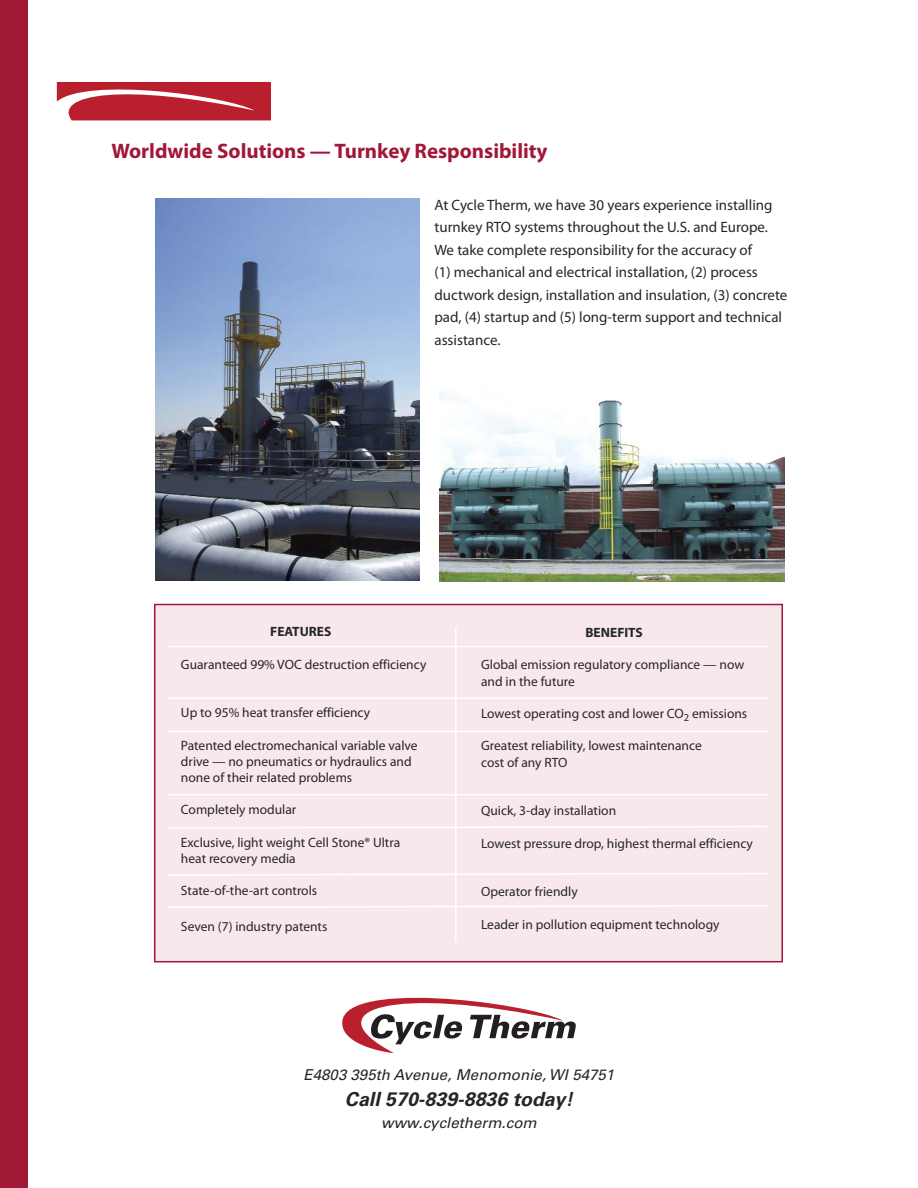
<style>
.page{position:relative;width:918px;height:1188px;background:#fff}
.page>*{position:absolute;margin:0;border:0;box-sizing:border-box;transform-origin:0 0}
.t1{font:700 21px "Myriad Pro";color:#a11837}
.t2{font:italic 700 19.5px "Univers";color:#272627}
.t3{font:15px/22.5px "Myriad Pro";color:#272627}
.t4{font:italic 15px "Univers";color:#272627}
.t5{font:13.5px/16.2px "Myriad Pro";color:#272627}
.t6{font:700 13.5px "Myriad Pro";color:#272627}
</style>
<div class="page">
<svg style="left:342px;top:998px;width:234px;height:55px"></svg>
<img style="left:155px;top:198px;width:265px;height:382px">
<div style="left:155px;top:605px;width:627px;height:356px;background:#f6e8eb"></div>
<div style="left:154px;top:604px;width:629px;height:358px;border:2px solid #a11837"></div>
<img style="left:439px;top:391px;width:345px;height:191px">
<hr style="left:455px;top:627px;width:2px;height:315px;background:#fff">
<div style="left:0;top:0;width:28px;height:1188px;background:#a11837"></div>
<hr style="left:169px;top:698px;width:599px;height:1px;background:#fff">
<svg style="left:168px;top:825px;width:600px;height:5px"></svg>
<hr style="left:168px;top:794px;width:600px;height:1px;background:#fff">
<hr style="left:169px;top:731px;width:599px;height:1px;background:#fff">
<hr style="left:168px;top:646px;width:600px;height:1px;background:#fff">
<svg style="left:57px;top:82px;width:214px;height:38px;background:#c23e4a"></svg>
<svg style="left:168px;top:872px;width:600px;height:37px"></svg>
<h1 class="t1" style="left:111px;top:144px;width:438px">Worldwide Solutions — Turnkey Responsibility</h1>
<p class="t3" style="left:434px;top:195px;width:355px">At Cycle Therm, we have 30 years experience installing turnkey RTO systems throughout the U.S. and Europe.<br>We take complete responsibility for the accuracy of<br>(1) mechanical and electrical installation, (2) process ductwork design, installation and insulation, (3) concrete pad, (4) startup and (5) long-term support and technical assistance.</p>
<p class="t6" style="left:270px;top:627px;width:63px">FEATURES</p>
<p class="t5" style="left:181px;top:657px;width:247px">Guaranteed 99% VOC destruction efficiency</p>
<p class="t5" style="left:181px;top:706px;width:191px">Up to 95% heat transfer efficiency</p>
<p class="t5" style="left:181px;top:738px;width:238px">Patented electromechanical variable valve drive — no pneumatics or hydraulics and none of their related problems</p>
<p class="t5" style="left:181px;top:803px;width:117px">Completely modular</p>
<p class="t5" style="left:181px;top:835px;width:221px">Exclusive, light weight Cell Stone® Ultra heat recovery media</p>
<p class="t5" style="left:181px;top:884px;width:138px">State-of-the-art controls</p>
<p class="t5" style="left:181px;top:920px;width:148px">Seven (7) industry patents</p>
<p class="t6" style="left:585px;top:627px;width:59px">BENEFITS</p>
<p class="t5" style="left:481px;top:658px;width:265px">Global emission regulatory compliance — now and in the future</p>
<p class="t5" style="left:481px;top:707px;width:268px">Lowest operating cost and lower CO<sub>2</sub> emissions</p>
<p class="t5" style="left:481px;top:739px;width:222px">Greatest reliability, lowest maintenance cost of any RTO</p>
<p class="t5" style="left:481px;top:804px;width:137px">Quick, 3-day installation</p>
<p class="t5" style="left:481px;top:836px;width:273px">Lowest pressure drop, highest thermal efficiency</p>
<p class="t5" style="left:481px;top:885px;width:98px">Operator friendly</p>
<p class="t5" style="left:481px;top:917px;width:240px">Leader in pollution equipment technology</p>
<p class="t4" style="left:304px;top:1070px;width:315px">E4803 395th Avenue, Menomonie,WI 54751</p>
<h2 class="t2" style="left:345px;top:1092px;width:233px">Call 570-839-8836 today!</h2>
<p class="t4" style="left:381px;top:1117px;width:160px">www.cycletherm.com</p>
</div>
